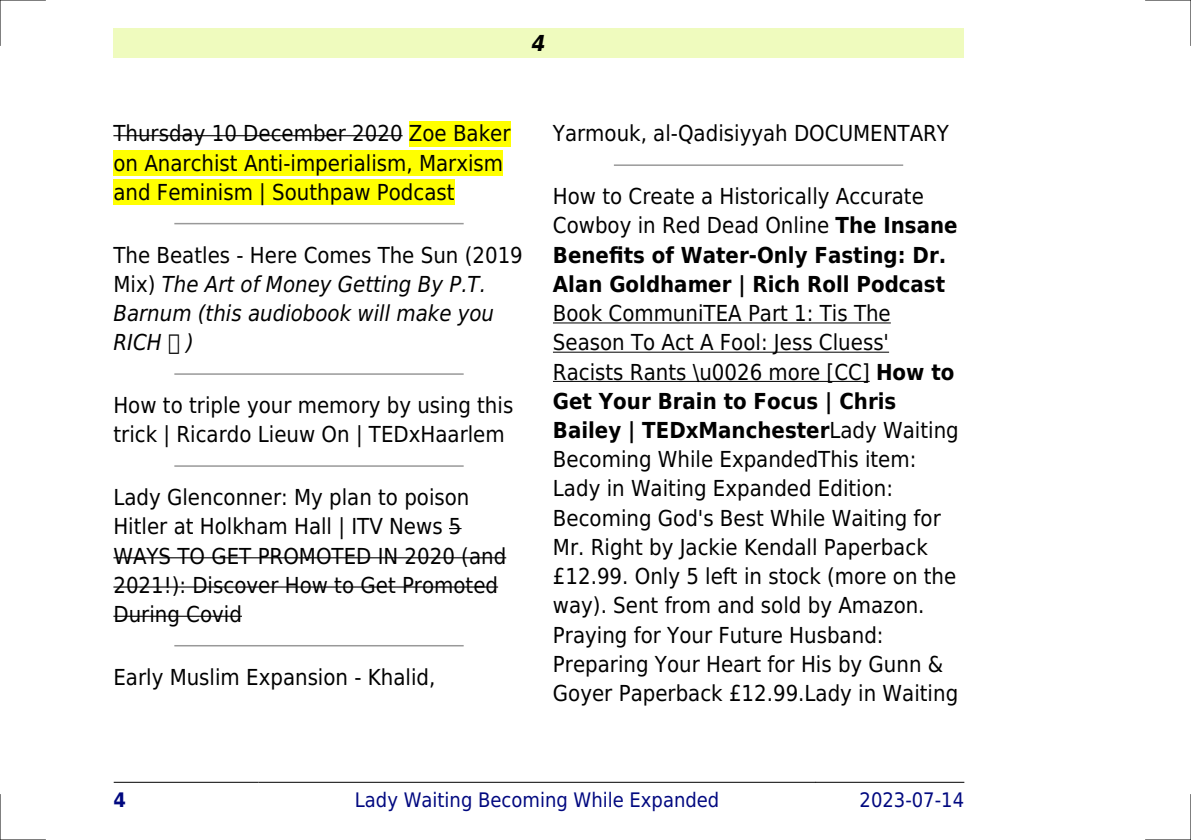
<style>
.page{position:relative;width:1191px;height:840px;background:#fff}
.page>*{position:absolute;margin:0;border:0;box-sizing:border-box;transform-origin:0 0}
.t1{font:22px/29.2px "DejaVu Sans Condensed";color:#000}
.t2{font:700 22px/29.2px "DejaVu Sans Condensed";color:#000}
.t3{font:italic 22px/29.2px "DejaVu Sans Condensed";color:#000}
.t4{font:italic 700 22px "DejaVu Sans Condensed";color:#000}
.t5{font:20px "DejaVu Sans Condensed";color:#000880}
.t6{font:700 20px "DejaVu Sans Condensed";color:#000880}
.s1{font-style:normal}
.s2{font-weight:400}
.s3{font-weight:700}
</style>
<div class="page">
<div style="left:113px;top:28px;width:851px;height:30px;background:#effbbe"></div>
<hr style="left:114px;top:781px;width:144px;height:1px;background:#000">
<hr style="left:259px;top:781px;width:556px;height:1px;background:#000">
<hr style="left:816px;top:781px;width:148px;height:1px;background:#000">
<hr style="left:113px;top:135px;width:289px;height:1px;background:#000">
<div style="left:409px;top:121px;width:101px;height:25px;background:#ff0"></div>
<div style="left:113px;top:150px;width:390px;height:26px;background:#ff0"></div>
<div style="left:113px;top:179px;width:341px;height:26px;background:#ff0"></div>
<hr style="left:175px;top:223px;width:288px;height:1px;background:#999">
<hr style="left:175px;top:373px;width:288px;height:1px;background:#999">
<hr style="left:175px;top:465px;width:288px;height:1px;background:#999">
<svg style="left:449px;top:528px;width:12px;height:1px"></svg>
<hr style="left:113px;top:557px;width:393px;height:1px;background:#000">
<hr style="left:113px;top:586px;width:385px;height:1px;background:#000">
<hr style="left:113px;top:615px;width:129px;height:1px;background:#000">
<hr style="left:175px;top:644px;width:288px;height:2px;background:#999">
<hr style="left:614px;top:164px;width:288px;height:2px;background:#999">
<hr style="left:553px;top:322px;width:338px;height:1px;background:#000">
<hr style="left:553px;top:351px;width:336px;height:1px;background:#000">
<hr style="left:553px;top:381px;width:316px;height:1px;background:#000">
<hr style="left:0;top:0;width:45px;height:1px;background:#000">
<hr style="left:1145px;top:0;width:46px;height:1px;background:#000">
<hr style="left:0;top:839px;width:45px;height:1px;background:#000">
<hr style="left:1145px;top:839px;width:46px;height:1px;background:#000">
<hr style="left:0;top:0;width:1px;height:45px;background:#000">
<hr style="left:0;top:794px;width:1px;height:45px;background:#000">
<hr style="left:1190px;top:0;width:1px;height:45px;background:#000">
<hr style="left:1190px;top:794px;width:1px;height:45px;background:#000">
<p class="t4" style="left:532px;top:30px;width:15px">4</p>
<p class="t1" style="left:113px;top:119px;width:398px">Thursday 10 December 2020 Zoe Baker on Anarchist Anti-imperialism, Marxism and Feminism | Southpaw Podcast</p>
<p class="t3" style="left:113px;top:240px;width:411px"><span class="s1">The Beatles - Here Comes The Sun (2019<br>Mix)</span> The Art of Money Getting By P.T.<br>Barnum (this audiobook will make you<br>RICH )</p>
<p class="t1" style="left:113px;top:390px;width:401px">How to triple your memory by using this trick | Ricardo Lieuw On | TEDxHaarlem</p>
<p class="t1" style="left:113px;top:482px;width:394px">Lady Glenconner: My plan to poison<br>Hitler at Holkham Hall | ITV News 5<br>WAYS TO GET PROMOTED IN 2020 (and<br>2021!): Discover How to Get Promoted<br>During Covid</p>
<p class="t1" style="left:113px;top:662px;width:323px">Early Muslim Expansion - Khalid,</p>
<p class="t1" style="left:553px;top:119px;width:397px">Yarmouk, al-Qadisiyyah DOCUMENTARY</p>
<p class="t2" style="left:553px;top:182px;width:406px"><span class="s2">How to Create a Historically Accurate Cowboy in Red Dead Online</span> The Insane Benefits of Water-Only Fasting: Dr.<br>Alan Goldhamer | Rich Roll Podcast</p>
<p class="t1" style="left:553px;top:299px;width:407px">Book CommuniTEA Part 1: Tis The Season To Act A Fool: Jess Cluess' Racists Rants \u0026 more [CC] <span class="s3">How to Get Your Brain to Focus | Chris Bailey | TEDxManchester</span>Lady Waiting Becoming While ExpandedThis item:<br>Lady in Waiting Expanded Edition:<br>Becoming God's Best While Waiting for Mr. Right by Jackie Kendall Paperback £12.99. Only 5 left in stock (more on the way). Sent from and sold by Amazon.<br>Praying for Your Future Husband:<br>Preparing Your Heart for His by Gunn &amp; Goyer Paperback £12.99.Lady in Waiting</p>
<p class="t6" style="left:113px;top:787px;width:14px">4</p>
<p class="t5" style="left:355px;top:787px;width:366px">Lady Waiting Becoming While Expanded</p>
<p class="t5" style="left:859px;top:787px;width:106px">2023-07-14</p>
</div>
